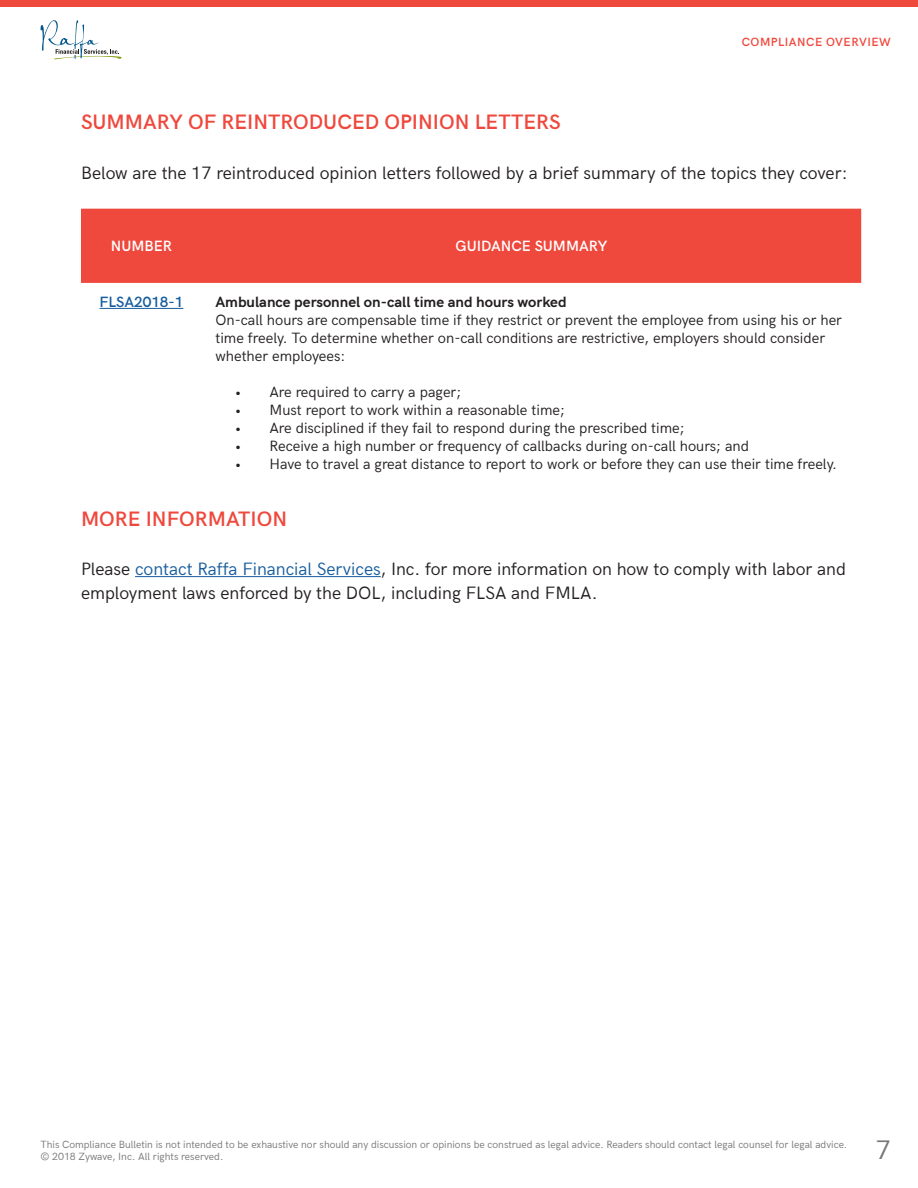
<style>
.page{position:relative;width:918px;height:1188px;background:#fff}
.page>*{position:absolute;margin:0;border:0;box-sizing:border-box;transform-origin:0 0}
.t1{font:27px "HK Grotesk";color:#777779}
.t2{font:600 21px "HK Grotesk";color:#ef483c}
.t3{font:18px/24px "HK Grotesk";color:#231f20}
.t4{font:15px/18px "HK Grotesk";color:#231f20}
.t5{font:700 15px "HK Grotesk";color:#231f20}
.t6{font:600 15px "HK Grotesk";color:#fff}
.t7{font:600 15px "HK Grotesk";color:#175d9e}
.t8{font:600 12px "HK Grotesk";letter-spacing:.04em;color:#ef483c}
.t9{font:10.5px/12px "HK Grotesk";color:#777779}
.s1{color:#175d9e}
</style>
<div class="page">
<div style="left:0;top:0;width:918px;height:7px;background:#ef483c"></div>
<svg style="left:40px;top:20px;width:82px;height:39px"></svg>
<hr style="left:135px;top:576px;width:246px;height:1px;background:#175d9e">
<div style="left:81px;top:209px;width:780px;height:74px;background:#ef483c"></div>
<hr style="left:100px;top:308px;width:83px;height:1px;background:#175d9e">
<p class="t8" style="left:742px;top:33px;width:151px">COMPLIANCE OVERVIEW</p>
<p class="t2" style="left:81px;top:106px;width:481px">SUMMARY OF REINTRODUCED OPINION LETTERS</p>
<p class="t3" style="left:81px;top:159px;width:768px">Below are the 17 reintroduced opinion letters followed by a brief summary of the topics they cover:</p>
<p class="t6" style="left:111px;top:235px;width:63px">NUMBER</p>
<p class="t6" style="left:456px;top:235px;width:153px">GUIDANCE SUMMARY</p>
<p class="t7" style="left:100px;top:290px;width:85px">FLSA2018-1</p>
<p class="t5" style="left:215px;top:291px;width:353px">Ambulance personnel on-call time and hours worked</p>
<p class="t4" style="left:215px;top:310px;width:628px">On-call hours are compensable time if they restrict or prevent the employee from using his or her time freely. To determine whether on-call conditions are restrictive, employers should consider whether employees:</p>
<p class="t4" style="left:235px;top:382px;width:228px">• Are required to carry a pager;</p>
<p class="t4" style="left:235px;top:400px;width:331px">• Must report to work within a reasonable time;</p>
<p class="t4" style="left:235px;top:418px;width:451px">• Are disciplined if they fail to respond during the prescribed time;</p>
<p class="t4" style="left:235px;top:436px;width:515px">• Receive a high number or frequency of callbacks during on-call hours; and</p>
<p class="t4" style="left:235px;top:454px;width:603px">• Have to travel a great distance to report to work or before they can use their time freely.</p>
<p class="t2" style="left:81px;top:503px;width:208px">MORE INFORMATION</p>
<p class="t3" style="left:81px;top:555px;width:767px">Please <span class="s1">contact Raffa Financial Services</span>, Inc. for more information on how to comply with labor and employment laws enforced by the DOL, including FLSA and FMLA.</p>
<p class="t9" style="left:40px;top:1138px;width:808px">This Compliance Bulletin is not intended to be exhaustive nor should any discussion or opinions be construed as legal advice. Readers should contact legal counsel for legal advice. © 2018 Zywave, Inc. All rights reserved.</p>
<h1 class="t1" style="left:876px;top:1129px;width:17px">7</h1>
</div>
